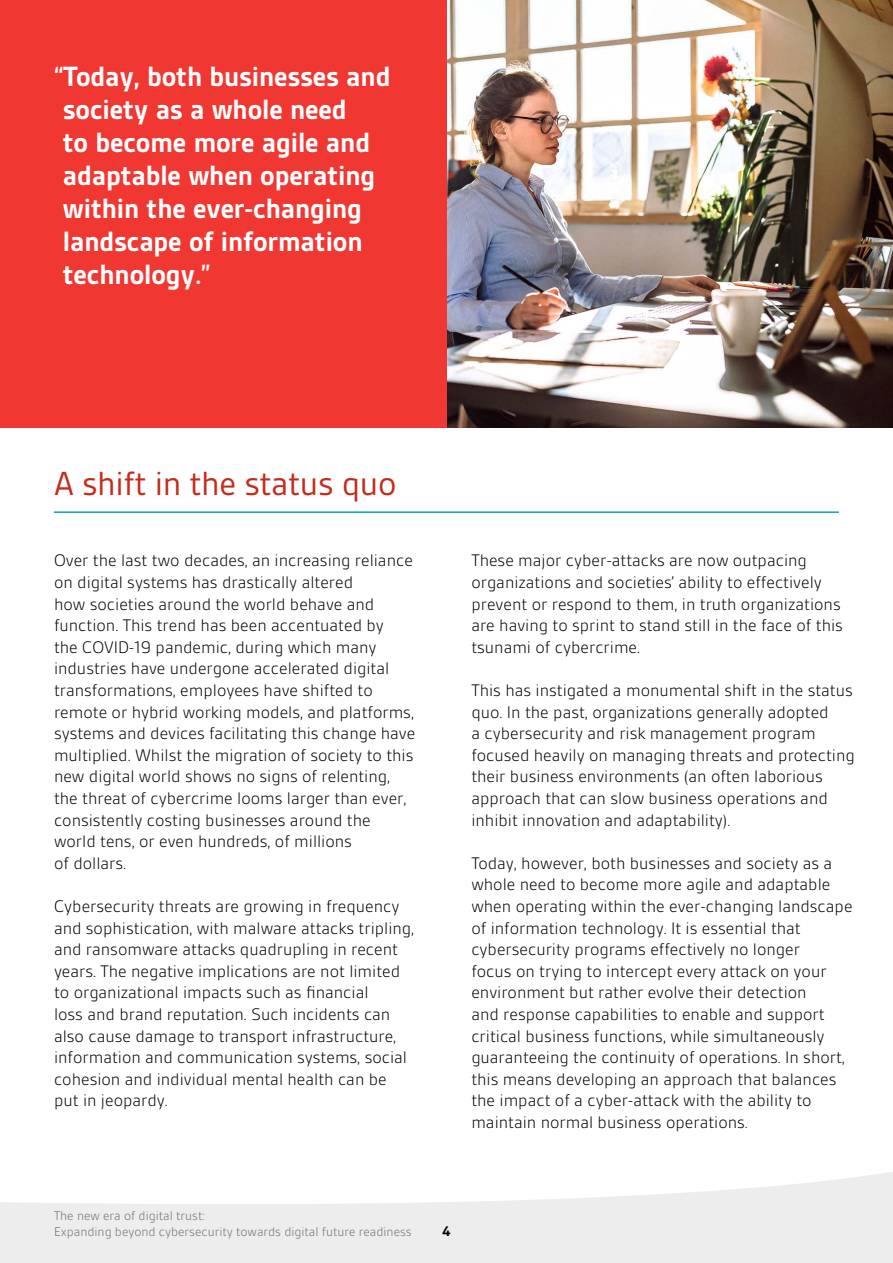
<style>
.page{position:relative;width:893px;height:1263px;background:#fff}
.page>*{position:absolute;margin:0;border:0;box-sizing:border-box;transform-origin:0 0}
.t1{font:36px "BSI Gesta";letter-spacing:-.01em;color:#c62a1b}
.t2{font:700 30px/33px "BSI Gesta";letter-spacing:-.005em;color:#fff}
.t3{font:300 18px/21.6px "BSI Gesta";color:#000}
.t4{font:700 15px "BSI Gesta";color:#000}
.t5{font:300 13.5px/16.2px "BSI Gesta";color:#706f6f}
</style>
<div class="page">
<svg style="left:0;top:1172px;width:893px;height:91px;fill:#ededed"></svg>
<img style="left:446px;top:0;width:447px;height:427px">
<div style="left:0;top:0;width:446px;height:427px;background:#f03732"></div>
<hr style="left:54px;top:512px;width:785px;height:1px;background:#009eb5">
<h2 class="t2" style="left:54px;top:60px;width:338px">“Today, both businesses and society as a whole need<br>to become more agile and adaptable when operating within the ever-changing landscape of information technology.”</h2>
<h1 class="t1" style="left:54px;top:465px;width:344px">A shift in the status quo</h1>
<p class="t3" style="left:54px;top:550px;width:363px">Over the last two decades, an increasing reliance on digital systems has drastically altered<br>how societies around the world behave and function. This trend has been accentuated by<br>the COVID-19 pandemic, during which many industries have undergone accelerated digital transformations, employees have shifted to remote or hybrid working models, and platforms, systems and devices facilitating this change have multiplied. Whilst the migration of society to this new digital world shows no signs of relenting, the threat of cybercrime looms larger than ever, consistently costing businesses around the world tens, or even hundreds, of millions<br>of dollars.</p>
<p class="t3" style="left:54px;top:895px;width:362px">Cybersecurity threats are growing in frequency and sophistication, with malware attacks tripling, and ransomware attacks quadrupling in recent years. The negative implications are not limited to organizational impacts such as financial<br>loss and brand reputation. Such incidents can also cause damage to transport infrastructure, information and communication systems, social cohesion and individual mental health can be put in jeopardy.</p>
<p class="t3" style="left:471px;top:550px;width:373px">These major cyber-attacks are now outpacing organizations and societies’ ability to effectively prevent or respond to them, in truth organizations are having to sprint to stand still in the face of this tsunami of cybercrime.</p>
<p class="t3" style="left:471px;top:679px;width:385px">This has instigated a monumental shift in the status quo. In the past, organizations generally adopted<br>a cybersecurity and risk management program focused heavily on managing threats and protecting their business environments (an often laborious approach that can slow business operations and inhibit innovation and adaptability).</p>
<p class="t3" style="left:471px;top:852px;width:383px">Today, however, both businesses and society as a whole need to become more agile and adaptable when operating within the ever-changing landscape of information technology. It is essential that cybersecurity programs effectively no longer<br>focus on trying to intercept every attack on your environment but rather evolve their detection<br>and response capabilities to enable and support critical business functions, while simultaneously guaranteeing the continuity of operations. In short, this means developing an approach that balances the impact of a cyber-attack with the ability to maintain normal business operations.</p>
<p class="t5" style="left:54px;top:1207px;width:359px">The new era of digital trust:<br>Expanding beyond cybersecurity towards digital future readiness</p>
<p class="t4" style="left:442px;top:1223px;width:10px">4</p>
</div>
